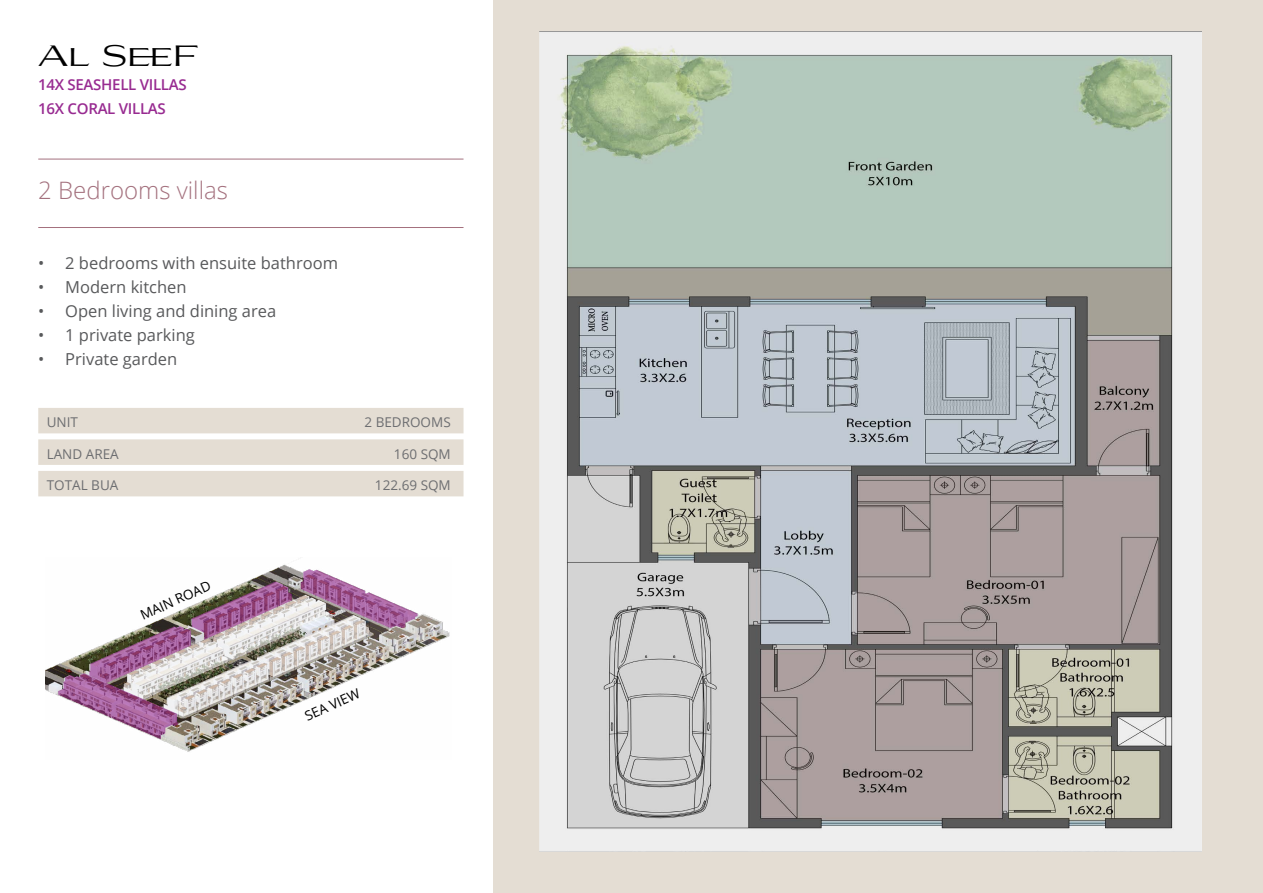
<style>
.page{position:relative;width:1263px;height:893px;background:#fff}
.page>*{position:absolute;margin:0;border:0;box-sizing:border-box;transform-origin:0 0}
.t1{font:28.5px "Aviano Flare";color:#000}
.t2{font:300 24px "Open Sans";color:#a4717e}
.t3{font:16.5px "Open Sans";color:#58595b}
.t4{font:600 15px/24px "Open Sans";letter-spacing:-.02em;color:#982b91}
.t5{font:13.5px "Open Sans";color:#6d6e71}
.t6{font:13.5px "Open Sans";color:#000}
</style>
<div class="page">
<div style="left:493px;top:0;width:770px;height:893px;background:#e4ddd3"></div>
<hr style="left:38px;top:159px;width:425px;height:1px;background:#a4717e">
<hr style="left:38px;top:227px;width:425px;height:1px;background:#a4717e">
<div style="left:38px;top:408px;width:425px;height:25px;background:#e4ddd3"></div>
<div style="left:38px;top:439px;width:425px;height:26px;background:#e4ddd3"></div>
<div style="left:38px;top:471px;width:425px;height:25px;background:#e4ddd3"></div>
<img style="left:46px;top:564px;width:404px;height:188px">
<svg style="left:58px;top:569px;width:360px;height:170px"></svg>
<img style="left:540px;top:31px;width:662px;height:820px">
<h1 class="t1" style="left:38px;top:39px;width:162px">Al SeeF</h1>
<p class="t4" style="left:38px;top:72px;width:150px">14X SEASHELL VILLAS<br>16X CORAL VILLAS</p>
<h2 class="t2" style="left:38px;top:173px;width:191px">2 Bedrooms villas</h2>
<p class="t3" style="left:38px;top:252px;width:301px">• 2 bedrooms with ensuite bathroom</p>
<p class="t3" style="left:38px;top:276px;width:150px">• Modern kitchen</p>
<p class="t3" style="left:38px;top:300px;width:239px">• Open living and dining area</p>
<p class="t3" style="left:38px;top:324px;width:158px">• 1 private parking</p>
<p class="t3" style="left:38px;top:348px;width:141px">• Private garden</p>
<p class="t5" style="left:47px;top:413px;width:33px">UNIT</p>
<p class="t5" style="left:364px;top:413px;width:88px">2 BEDROOMS</p>
<p class="t5" style="left:47px;top:445px;width:74px">LAND AREA</p>
<p class="t5" style="left:394px;top:445px;width:58px">160 SQM</p>
<p class="t5" style="left:47px;top:476px;width:73px">TOTAL BUA</p>
<p class="t5" style="left:375px;top:476px;width:77px">122.69 SQM</p>
<p class="t6" style="left:137px;top:607px;width:77px;rotate:-24deg">MAIN ROAD</p>
<p class="t6" style="left:302px;top:708px;width:60px;rotate:-24deg">SEA VIEW</p>
</div>
